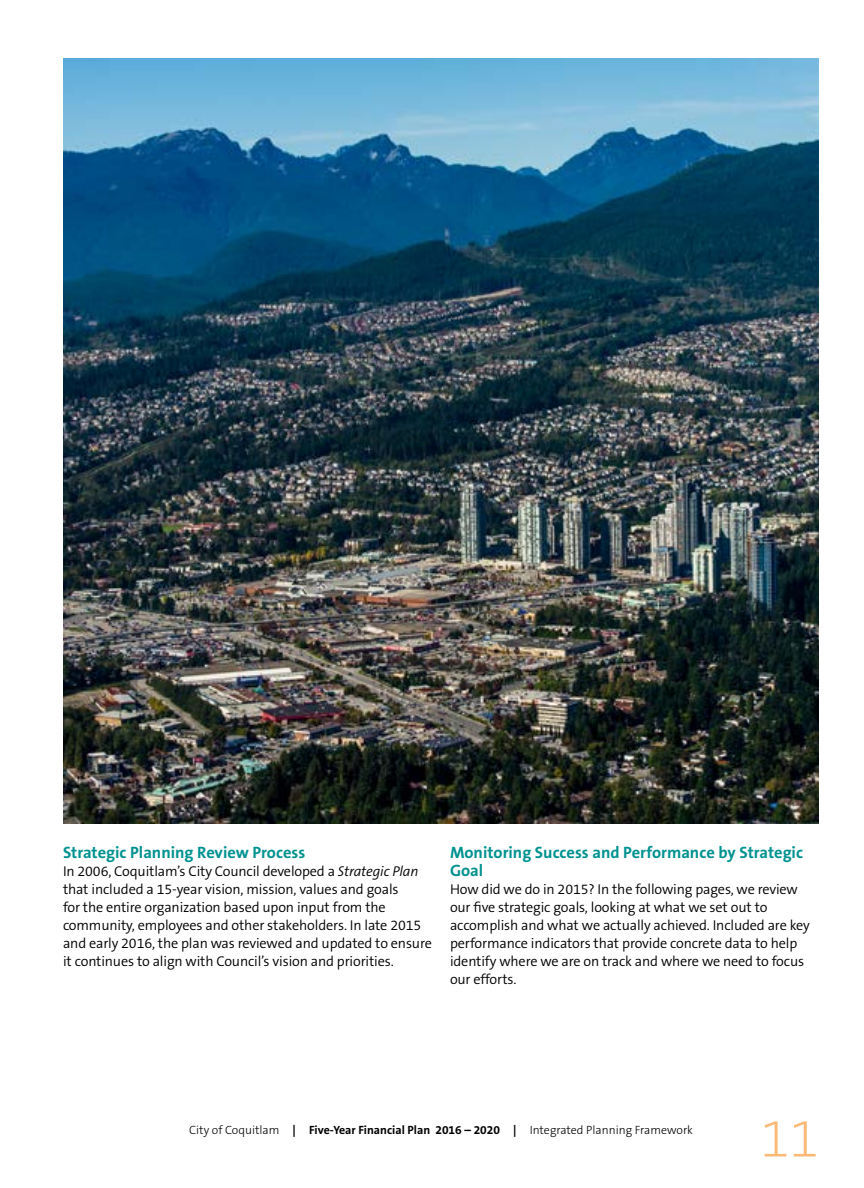
<style>
.page{position:relative;width:864px;height:1188px;background:#fff}
.page>*{position:absolute;margin:0;border:0;box-sizing:border-box;transform-origin:0 0}
.t1{font:200 54px "The Sans B2";color:#fcb875}
.t2{font:700 16.5px/18px "The Sans B7";color:#00928f}
.t3{font:300 14.25px/18px "The Sans B4";letter-spacing:-.01em;color:#000}
.t4{font:300 12px "The Sans B3";color:#000}
.s1{font-style:italic}
.s2{font-family:"The Sans B7";font-weight:700}
</style>
<div class="page">
<img style="left:63px;top:58px;width:756px;height:766px">
<p class="t2" style="left:63px;top:844px;width:244px">Strategic Planning Review Process</p>
<p class="t3" style="left:63px;top:863px;width:370px">In 2006, Coquitlam’s City Council developed a <span class="s1">Strategic Plan </span>that included a 15-year vision, mission, values and goals<br>for the entire organization based upon input from the community, employees and other stakeholders. In late 2015 and early 2016, the plan was reviewed and updated to ensure it continues to align with Council’s vision and priorities.</p>
<p class="t2" style="left:450px;top:844px;width:355px">Monitoring Success and Performance by Strategic<br>Goal</p>
<p class="t3" style="left:450px;top:881px;width:361px">How did we do in 2015? In the following pages, we review our five strategic goals, looking at what we set out to accomplish and what we actually achieved. Included are key performance indicators that provide concrete data to help identify where we are on track and where we need to focus our efforts.</p>
<p class="t4" style="left:189px;top:1124px;width:505px">City of Coquitlam <span class="s2">| Five-Year Financial Plan 2016 – 2020 |</span> Integrated Planning Framework</p>
<h1 class="t1" style="left:760px;top:1111px;width:60px">11</h1>
</div>
